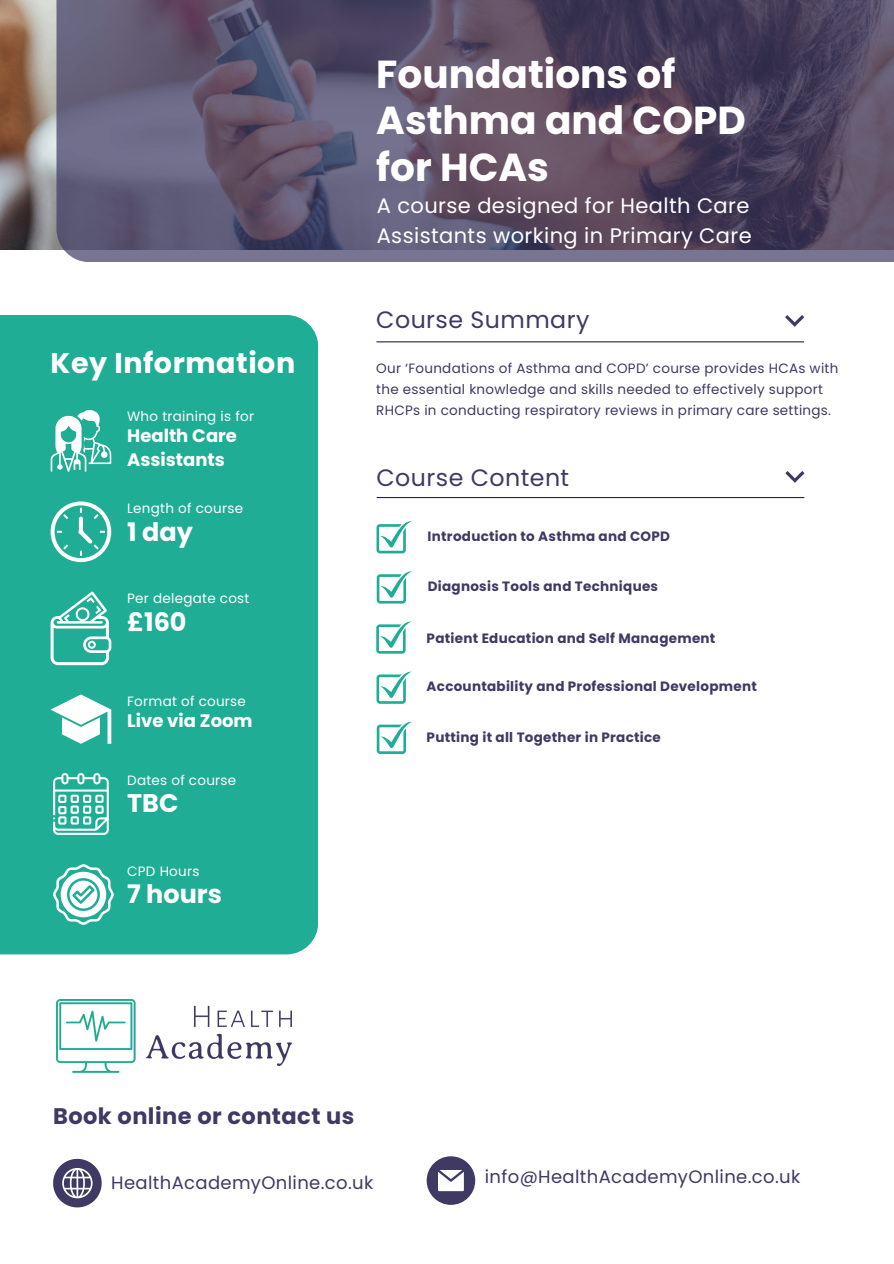
<style>
.page{position:relative;width:894px;height:1264px;background:#fff}
.page>*{position:absolute;margin:0;border:0;box-sizing:border-box;transform-origin:0 0}
.t1{font:700 39px/46.2px "Poppins";color:#fff}
.t2{font:700 28.5px "Poppins";letter-spacing:.02em;color:#fff}
.t3{font:700 25.5px "Poppins";color:#fff}
.t4{font:23.7px "Poppins";letter-spacing:.02em;color:#3f3a63}
.t5{font:700 22.5px "Poppins";letter-spacing:.02em;color:#3f3a63}
.t6{font:21px/29.2px "Poppins";letter-spacing:.02em;color:#fff}
.t7{font:18px "Poppins";letter-spacing:.02em;color:#3f3a63}
.t8{font:700 18px/24.8px "Poppins";color:#fff}
.t9{font:13.5px/21.3px "Poppins";letter-spacing:.02em;color:#3f3a63}
.t10{font:700 13.5px "Poppins";letter-spacing:.02em;color:#3f3a63}
.t11{font:13.5px "Poppins";letter-spacing:.02em;color:#fff}
</style>
<div class="page">
<div style="left:0;top:315px;width:318px;height:639px;background:#20ad96"></div>
<img style="left:0;top:0;width:56px;height:249px">
<svg style="left:56px;top:0;width:837px;height:262px;background:#5b526b"></svg>
<hr style="left:377px;top:341px;width:426px;height:1px;background:#28244b">
<hr style="left:377px;top:497px;width:426px;height:1px;background:#28244b">
<svg style="left:785px;top:315px;width:19px;height:12px"></svg>
<svg style="left:785px;top:471px;width:19px;height:12px"></svg>
<img style="left:56px;top:999px;width:236px;height:74px">
<svg style="left:51px;top:409px;width:60px;height:63px"></svg>
<svg style="left:51px;top:501px;width:60px;height:61px"></svg>
<svg style="left:51px;top:591px;width:60px;height:74px"></svg>
<svg style="left:51px;top:694px;width:60px;height:49px"></svg>
<svg style="left:53px;top:773px;width:55px;height:61px"></svg>
<svg style="left:53px;top:864px;width:61px;height:60px"></svg>
<svg style="left:426px;top:1156px;width:49px;height:48px"></svg>
<svg style="left:53px;top:1158px;width:48px;height:49px"></svg>
<svg style="left:376px;top:521px;width:35px;height:32px"></svg>
<svg style="left:376px;top:571px;width:35px;height:32px"></svg>
<svg style="left:376px;top:621px;width:35px;height:32px"></svg>
<svg style="left:376px;top:671px;width:35px;height:32px"></svg>
<svg style="left:376px;top:721px;width:35px;height:33px"></svg>
<h4 class="t1" style="left:376px;top:51px;width:371px">Foundations of<br>Asthma and COPD for HCAs</h4>
<p class="t6" style="left:376px;top:191px;width:376px">A course designed for Health Care<br>Assistants working in Primary Care</p>
<p class="t2" style="left:51px;top:343px;width:246px">Key Information</p>
<p class="t11" style="left:127px;top:407px;width:128px">Who training is for</p>
<p class="t8" style="left:127px;top:423px;width:111px">Health Care<br>Assistants</p>
<h4 class="t11" style="left:127px;top:499px;width:117px">Length of course</h4>
<p class="t3" style="left:127px;top:514px;width:67px">1 day</p>
<p class="t11" style="left:127px;top:589px;width:124px">Per delegate cost</p>
<p class="t3" style="left:127px;top:604px;width:61px">£160</p>
<p class="t11" style="left:127px;top:692px;width:120px">Format of course</p>
<p class="t8" style="left:127px;top:708px;width:127px">Live via Zoom</p>
<h3 class="t11" style="left:127px;top:770px;width:110px">Dates of course</h3>
<p class="t3" style="left:127px;top:785px;width:53px">TBC</p>
<p class="t11" style="left:127px;top:861px;width:74px">CPD Hours</p>
<p class="t3" style="left:127px;top:876px;width:96px">7 hours</p>
<p class="t4" style="left:376px;top:303px;width:214px">Course Summary</p>
<h2 class="t9" style="left:376px;top:357px;width:463px">Our ‘Foundations of Asthma and COPD’ course provides HCAs with the essential knowledge and skills needed to effectively support<br>RHCPs in conducting respiratory reviews in primary care settings.</h2>
<p class="t4" style="left:376px;top:461px;width:194px">Course Content</p>
<p class="t10" style="left:427px;top:526px;width:244px">Introduction to Asthma and COPD</p>
<p class="t10" style="left:427px;top:576px;width:232px">Diagnosis Tools and Techniques</p>
<h5 class="t10" style="left:426px;top:629px;width:290px">Patient Education and Self Management</h5>
<p class="t10" style="left:426px;top:677px;width:331px">Accountability and Professional Development</p>
<p class="t10" style="left:426px;top:727px;width:236px">Putting it all Together in Practice</p>
<h4 class="t5" style="left:53px;top:1100px;width:303px">Book online or contact us</h4>
<p class="t7" style="left:111px;top:1169px;width:263px">HealthAcademyOnline.co.uk</p>
<h5 class="t7" style="left:484px;top:1164px;width:317px">info@HealthAcademyOnline.co.uk</h5>
</div>
